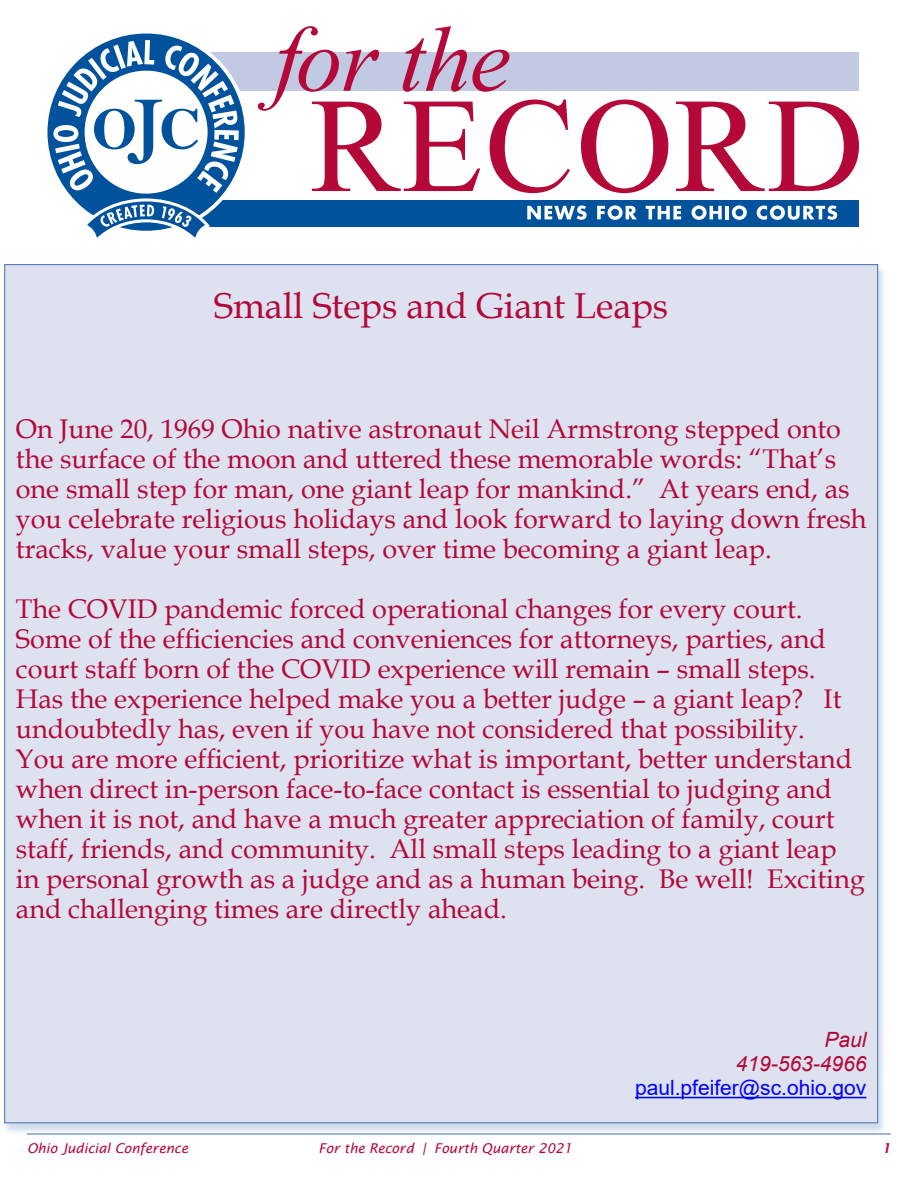
<style>
.page{position:relative;width:918px;height:1188px;background:#fff}
.page>*{position:absolute;margin:0;border:0;box-sizing:border-box;transform-origin:0 0}
.t1{font:36px "Book Antiqua";color:#b30838}
.t2{font:27px/30px "Book Antiqua";color:#b30838}
.t3{font:21px "Arial";color:#00f}
.t4{font:italic 21px/24px "Arial";color:#b30838;text-align:right}
.t5{font:italic 13.5px "Lucida Sans";color:#b30838}
.t6{font:italic 600 13.5px "Lucida Sans";color:#b30838}
</style>
<div class="page">
<hr style="left:27px;top:1134px;width:864px;height:1px;background:#456ead">
<div style="left:154px;top:200px;width:705px;height:26px;background:#00529c"></div>
<div style="left:194px;top:52px;width:665px;height:39px;background:#c2cae3"></div>
<svg style="left:46px;top:32px;width:201px;height:201px"></svg>
<svg style="left:53px;top:40px;width:186px;height:198px"></svg>
<svg style="left:581px;top:100px;width:87px;height:93px"></svg>
<svg style="left:676px;top:102px;width:183px;height:89px"></svg>
<svg style="left:527px;top:205px;width:60px;height:15px"></svg>
<svg style="left:597px;top:205px;width:40px;height:15px"></svg>
<svg style="left:646px;top:206px;width:35px;height:13px"></svg>
<svg style="left:692px;top:205px;width:30px;height:15px"></svg>
<hr style="left:725px;top:206px;width:4px;height:13px;background:#fff">
<svg style="left:732px;top:205px;width:15px;height:15px"></svg>
<svg style="left:757px;top:205px;width:80px;height:15px"></svg>
<svg style="left:258px;top:26px;width:312px;height:167px"></svg>
<div style="left:3px;top:266px;width:883px;height:870px;background:#00529c;opacity:.2"></div>
<div style="left:5px;top:265px;width:873px;height:858px;background:#dde1f0"></div>
<hr style="left:635px;top:1097px;width:231px;height:1px;background:#00f">
<h1 class="t1" style="left:214px;top:281px;width:456px">Small Steps and Giant Leaps</h1>
<p class="t2" style="left:16px;top:414px;width:852px">On June 20, 1969 Ohio native astronaut Neil Armstrong stepped onto the surface of the moon and uttered these memorable words: “That’s one small step for man, one giant leap for mankind.” At years end, as you celebrate religious holidays and look forward to laying down fresh tracks, value your small steps, over time becoming a giant leap.</p>
<p class="t2" style="left:16px;top:594px;width:851px">The COVID pandemic forced operational changes for every court.<br>Some of the efficiencies and conveniences for attorneys, parties, and court staff born of the COVID experience will remain – small steps.<br>Has the experience helped make you a better judge – a giant leap? It undoubtedly has, even if you have not considered that possibility.<br>You are more efficient, prioritize what is important, better understand when direct in-person face-to-face contact is essential to judging and when it is not, and have a much greater appreciation of family, court staff, friends, and community. All small steps leading to a giant leap in personal growth as a judge and as a human being. Be well! Exciting and challenging times are directly ahead.</p>
<p class="t4" style="left:736px;top:1028px;width:132px">Paul<br>419-563-4966</p>
<p class="t3" style="left:635px;top:1073px;width:233px">paul.pfeifer@sc.ohio.gov</p>
<p class="t5" style="left:27px;top:1140px;width:163px">Ohio Judicial Conference</p>
<p class="t5" style="left:319px;top:1140px;width:255px">For the Record | Fourth Quarter 2021</p>
<p class="t6" style="left:882px;top:1140px;width:10px">1</p>
</div>
